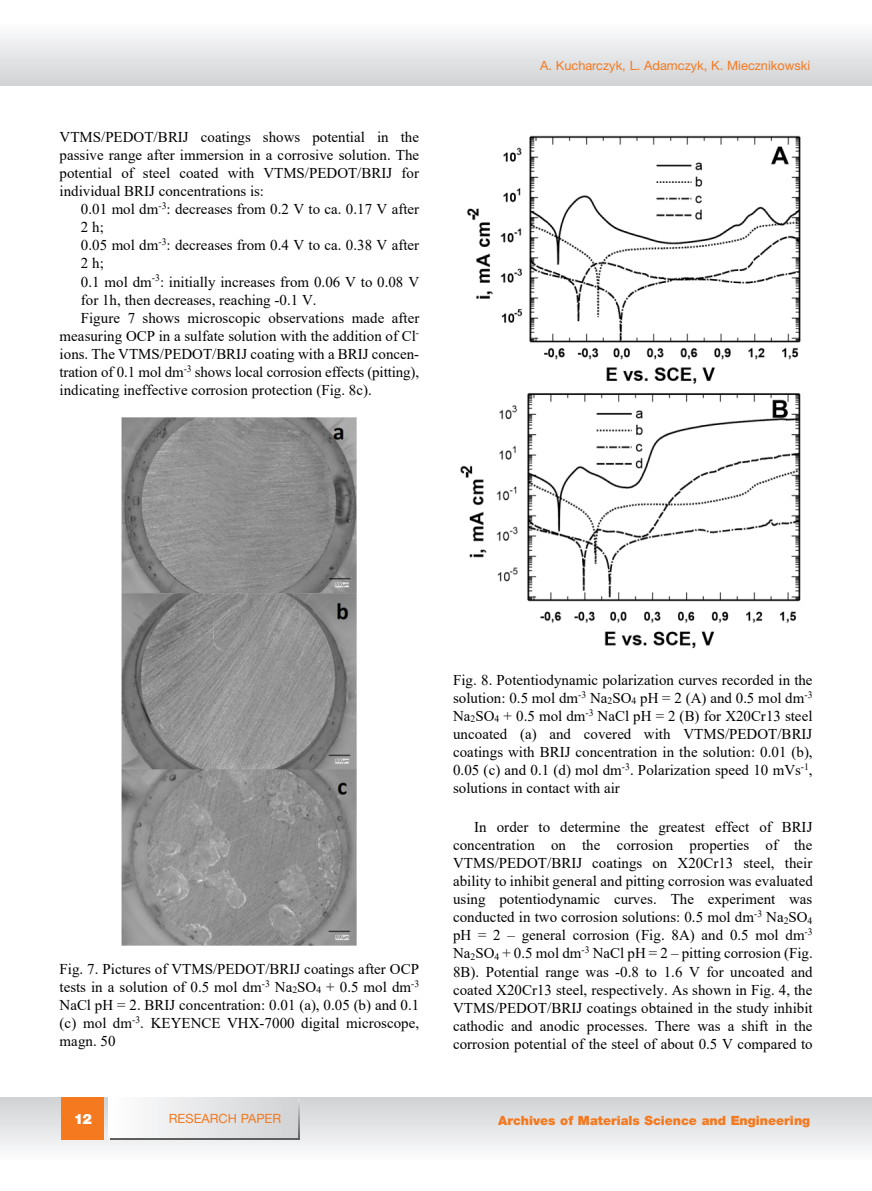
<style>
.page{position:relative;width:872px;height:1191px;background:#fff}
.page>*{position:absolute;margin:0;border:0;box-sizing:border-box;transform-origin:0 0}
.t1{font:15px/18.1px "Times New Roman";letter-spacing:.005em;color:#000;text-align:justify}
.t2{font:900 14.25px "Helvetica Neue LT Pro";color:#fff}
.t3{font:12.75px "Helvetica Neue LT Pro";color:#f4791f}
.t4{font:900 12.75px "Helvetica Neue LT Pro";color:#f4791f}
</style>
<div class="page">
<svg style="left:0;top:35px;width:871px;height:50px"></svg>
<svg style="left:0;top:1097px;width:871px;height:52px"></svg>
<div style="left:62px;top:1097px;width:42px;height:43px;background:#f4791f"></div>
<div style="left:111px;top:1099px;width:189px;height:41px;background:linear-gradient(to right,#fdfdfe,#d0d1d4)"></div>
<svg style="left:108px;top:1097px;width:190px;height:40px"></svg>
<img style="left:122px;top:417px;width:234px;height:528px">
<img style="left:460px;top:135px;width:341px;height:514px">
<p class="t1" style="left:60px;top:127px;width:361px">VTMS/PEDOT/BRIJ coatings shows potential in the</p>
<p class="t1" style="left:60px;top:145px;width:361px">passive range after immersion in a corrosive solution. The</p>
<p class="t1" style="left:60px;top:163px;width:361px">potential of steel coated with VTMS/PEDOT/BRIJ for</p>
<p class="t1" style="left:60px;top:181px;width:206px">individual BRIJ concentrations is:</p>
<p class="t1" style="left:81px;top:199px;width:340px">0.01 mol dm<sup>-3</sup>: decreases from 0.2 V to ca. 0.17 V after</p>
<p class="t1" style="left:81px;top:218px;width:25px">2 h;</p>
<p class="t1" style="left:81px;top:236px;width:340px">0.05 mol dm<sup>-3</sup>: decreases from 0.4 V to ca. 0.38 V after</p>
<p class="t1" style="left:81px;top:254px;width:25px">2 h;</p>
<p class="t1" style="left:81px;top:272px;width:340px">0.1 mol dm<sup>-3</sup>: initially increases from 0.06 V to 0.08 V</p>
<p class="t1" style="left:81px;top:290px;width:237px">for 1h, then decreases, reaching -0.1 V.</p>
<p class="t1" style="left:81px;top:308px;width:340px">Figure 7 shows microscopic observations made after</p>
<p class="t1" style="left:60px;top:326px;width:361px">measuring OCP in a sulfate solution with the addition of Cl<sup>-</sup></p>
<p class="t1" style="left:60px;top:344px;width:361px">ions. The VTMS/PEDOT/BRIJ coating with a BRIJ concen-</p>
<p class="t1" style="left:60px;top:363px;width:361px">tration of 0.1 mol dm<sup>-3</sup> shows local corrosion effects (pitting),</p>
<p class="t1" style="left:60px;top:381px;width:314px">indicating ineffective corrosion protection (Fig. 8c).</p>
<p class="t3" style="left:540px;top:57px;width:272px">A. Kucharczyk, L. Adamczyk, K. Miecznikowski</p>
<p class="t1" style="left:60px;top:959px;width:361px">Fig. 7. Pictures of VTMS/PEDOT/BRIJ coatings after OCP tests in a solution of 0.5 mol dm<sup>-3</sup> Na<sub>2</sub>SO<sub>4</sub> + 0.5 mol dm<sup>-3<br></sup>NaCl pH = 2. BRIJ concentration: 0.01 (a), 0.05 (b) and 0.1 (c) mol dm<sup>-3</sup>. KEYENCE VHX-7000 digital microscope, magn. 50</p>
<p class="t1" style="left:453px;top:670px;width:361px">Fig. 8. Potentiodynamic polarization curves recorded in the solution: 0.5 mol dm<sup>-3</sup> Na<sub>2</sub>SO<sub>4</sub> pH = 2 (A) and 0.5 mol dm<sup>-3<br></sup>Na<sub>2</sub>SO<sub>4</sub> + 0.5 mol dm<sup>-3</sup> NaCl pH = 2 (B) for X20Cr13 steel uncoated (a) and covered with VTMS/PEDOT/BRIJ coatings with BRIJ concentration in the solution: 0.01 (b), 0.05 (c) and 0.1 (d) mol dm<sup>-3</sup>. Polarization speed 10 mVs<sup>-1</sup>, solutions in contact with air</p>
<p class="t1" style="left:453px;top:817px;width:361px;text-indent:21px">In order to determine the greatest effect of BRIJ concentration on the corrosion properties of the VTMS/PEDOT/BRIJ coatings on X20Cr13 steel, their ability to inhibit general and pitting corrosion was evaluated using potentiodynamic curves. The experiment was conducted in two corrosion solutions: 0.5 mol dm<sup>-3</sup> Na<sub>2</sub>SO<sub>4 </sub>pH = 2 – general corrosion (Fig. 8A) and 0.5 mol dm<sup>-3<br></sup>Na<sub>2</sub>SO<sub>4</sub> + 0.5 mol dm<sup>-3</sup> NaCl pH = 2 – pitting corrosion (Fig.<br>8B). Potential range was -0.8 to 1.6 V for uncoated and coated X20Cr13 steel, respectively. As shown in Fig. 4, the VTMS/PEDOT/BRIJ coatings obtained in the study inhibit cathodic and anodic processes. There was a shift in the corrosion potential of the steel of about 0.5 V compared to</p>
<p class="t2" style="left:74px;top:1110px;width:20px">12</p>
<p class="t3" style="left:169px;top:1110px;width:114px">RESEARCH PAPER</p>
<p class="t4" style="left:498px;top:1112px;width:313px">Archives of Materials Science and Engineering</p>
</div>
